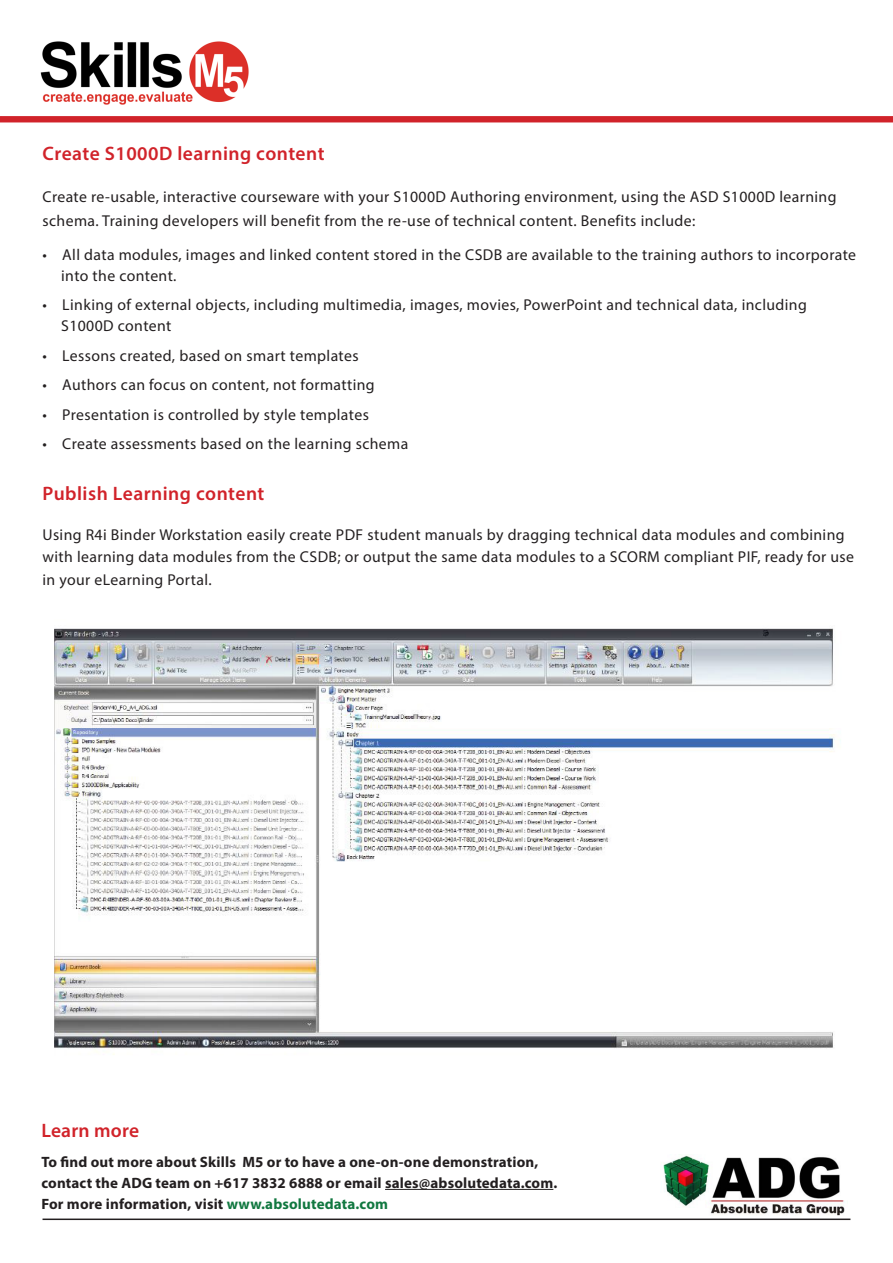
<style>
.page{position:relative;width:893px;height:1263px;background:#fff}
.page>*{position:absolute;margin:0;border:0;box-sizing:border-box;transform-origin:0 0}
.Body_Text{font:600 19.5px "Myriad Pro";letter-spacing:.025em;color:#d1232a}
.Sub_heading{font:600 19.5px "Myriad Pro";letter-spacing:.01em;color:#d1232a}
.Body_Text-2{font:15.75px/21px "Myriad Pro";letter-spacing:.025em;color:#231f20}
.Body_Text-3{font:700 15px/21px "Myriad Pro";letter-spacing:.01em;color:#231f20}
.s1{color:#117840}
</style>
<div class="page">
<img style="left:41px;top:41px;width:208px;height:64px">
<div style="left:0;top:116px;width:893px;height:6px;border:2px solid #d1232a"></div>
<hr style="left:43px;top:1218px;width:807px;height:2px;background:#231f20">
<img style="left:54px;top:628px;width:781px;height:427px">
<img style="left:663px;top:1155px;width:182px;height:61px">
<hr style="left:385px;top:1189px;width:168px;height:1px;background:#231f20">
<p class="Body_Text" style="left:43px;top:141px;width:284px">Create S1000D learning content</p>
<p class="Body_Text-2" style="left:43px;top:184px;width:795px;line-height:24px">Create re-usable, interactive courseware with your S1000D Authoring environment, using the ASD S1000D learning schema. Training developers will benefit from the re-use of technical content. Benefits include:</p>
<p class="Body_Text-2" style="left:61px;top:244px;width:796px;text-indent:-19px">• All data modules, images and linked content stored in the CSDB are available to the training authors to incorporate into the content.</p>
<p class="Body_Text-2" style="left:61px;top:294px;width:747px;text-indent:-19px">• Linking of external objects, including multimedia, images, movies, PowerPoint and technical data, including<br>S1000D content</p>
<p class="Body_Text-2" style="left:43px;top:345px;width:318px">• Lessons created, based on smart templates</p>
<p class="Body_Text-2" style="left:43px;top:374px;width:334px">• Authors can focus on content, not formatting</p>
<p class="Body_Text-2" style="left:43px;top:404px;width:328px">• Presentation is controlled by style templates</p>
<p class="Body_Text-2" style="left:43px;top:433px;width:367px">• Create assessments based on the learning schema</p>
<p class="Body_Text" style="left:43px;top:481px;width:223px">Publish Learning content</p>
<p class="Body_Text-2" style="left:43px;top:523px;width:813px;line-height:22.5px">Using R4i Binder Workstation easily create PDF student manuals by dragging technical data modules and combining with learning data modules from the CSDB; or output the same data modules to a SCORM compliant PIF, ready for use in your eLearning Portal.</p>
<p class="Sub_heading" style="left:41px;top:1118px;width:99px">Learn more</p>
<p class="Body_Text-3" style="left:41px;top:1151px;width:517px">To find out more about Skills M5 or to have a one-on-one demonstration, contact the ADG team on +617 3832 6888 or email sales@absolutedata.com.<br>For more information, visit <span class="s1">www.absolutedata.com</span></p>
</div>
